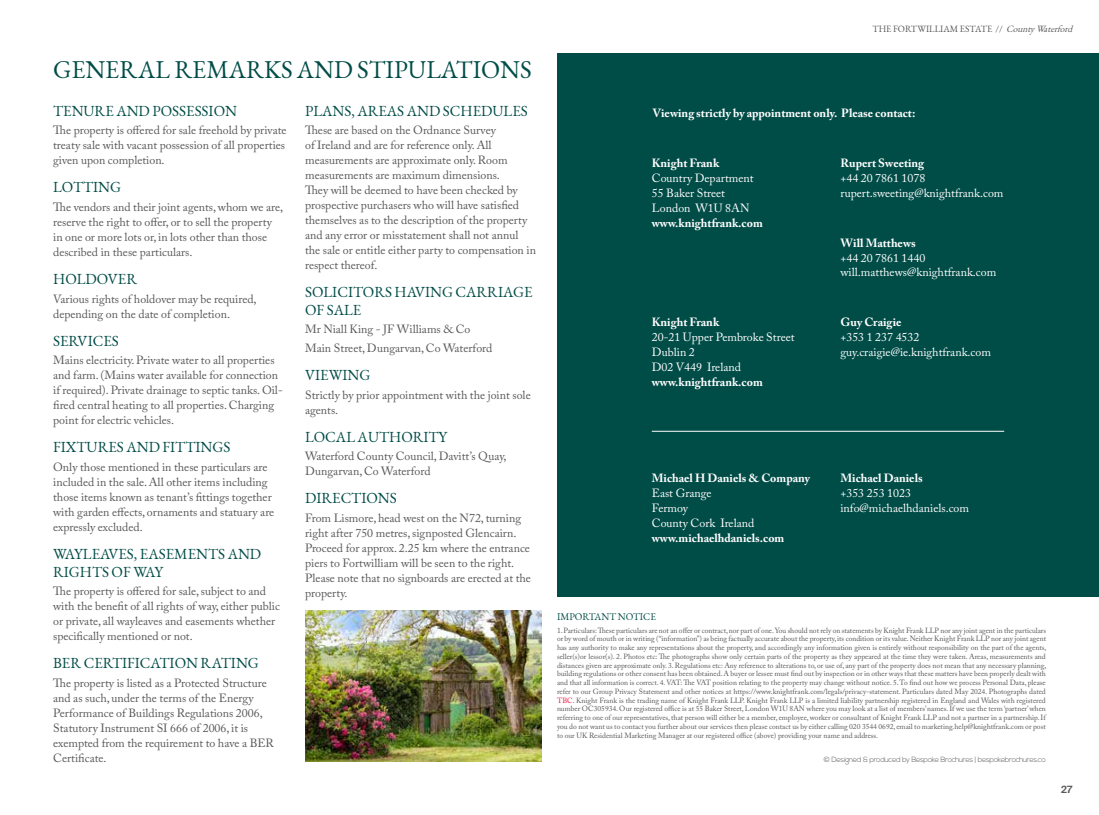
<style>
.page{position:relative;width:1099px;height:815px;background:#fff}
.page>*{position:absolute;margin:0;border:0;box-sizing:border-box;transform-origin:0 0}
.t1{font:25px "EB Garamond";color:#004c47}
.t2{font:15px/17.5px "EB Garamond";color:#004c47}
.t3{font:11.88px/15px "Adobe Caslon Pro";color:#57585a}
.t4{font:11.88px/14.9px "Adobe Caslon Pro";color:#fff}
.t5{font:700 11.88px "Adobe Caslon Pro";color:#fff}
.t6{font:10px "EB Garamond";color:#004c47}
.t7{font:600 10px "Suisse Intl";color:#57585a}
.t8{font:9.38px "EB Garamond";color:#57585a}
.t9{font:7.5px/8.8px "Adobe Caslon Pro";color:#57585a;text-align:justify}
.t10{font:300 7.5px "Nexa";letter-spacing:-.05em;color:#57585a}
.s1{font-style:italic}
.s2{color:#ed1943}
</style>
<div class="page">
<img style="left:305px;top:610px;width:237px;height:152px">
<div style="left:557px;top:53px;width:541px;height:544px;background:#004c47"></div>
<hr style="left:651px;top:431px;width:353px;height:1px;background:#fff">
<h1 class="t1" style="left:53px;top:54px;width:480px">GENERAL REMARKS AND STIPULATIONS</h1>
<p class="t2" style="left:53px;top:102px;width:185px">TENURE AND POSSESSION</p>
<p class="t3" style="left:53px;top:123px;width:235px">The property is offered for sale freehold by private treaty sale with vacant possession of all properties given upon completion.</p>
<p class="t2" style="left:53px;top:179px;width:69px">LOTTING</p>
<p class="t3" style="left:53px;top:199px;width:231px">The vendors and their joint agents, whom we are, reserve the right to offer, or to sell the property in one or more lots or, in lots other than those described in these particulars.</p>
<p class="t2" style="left:53px;top:270px;width:85px">HOLDOVER</p>
<p class="t3" style="left:53px;top:291px;width:205px">Various rights of holdover may be required, depending on the date of completion.</p>
<p class="t2" style="left:53px;top:332px;width:67px">SERVICES</p>
<p class="t3" style="left:53px;top:353px;width:231px">Mains electricity. Private water to all properties and farm. (Mains water available for connection if required). Private drainage to septic tanks. Oil&shy;fired central heating to all properties. Charging point for electric vehicles.</p>
<p class="t2" style="left:53px;top:439px;width:179px">FIXTURES AND FITTINGS</p>
<p class="t3" style="left:53px;top:459px;width:223px">Only those mentioned in these particulars are included in the sale. All other items including those items known as tenant’s fittings together with garden effects, ornaments and statuary are expressly excluded.</p>
<p class="t2" style="left:53px;top:545px;width:210px">WAYLEAVES, EASEMENTS AND<br>RIGHTS OF WAY</p>
<p class="t3" style="left:53px;top:584px;width:228px">The property is offered for sale, subject to and with the benefit of all rights of way, either public or private, all wayleaves and easements whether specifically mentioned or not.</p>
<p class="t2" style="left:53px;top:655px;width:207px">BER CERTIFICATION RATING</p>
<p class="t3" style="left:53px;top:675px;width:222px">The property is listed as a Protected Structure and as such, under the terms of the Energy Performance of Buildings Regulations 2006, Statutory Instrument SI 666 of 2006, it is exempted from the requirement to have a BER Certificate.</p>
<p class="t2" style="left:305px;top:102px;width:224px">PLANS, AREAS AND SCHEDULES</p>
<p class="t3" style="left:305px;top:123px;width:232px">These are based on the Ordnance Survey<br>of Ireland and are for reference only. All measurements are approximate only. Room measurements are maximum dimensions.<br>They will be deemed to have been checked by prospective purchasers who will have satisfied themselves as to the description of the property and any error or misstatement shall not annul the sale or entitle either party to compensation in respect thereof.</p>
<p class="t2" style="left:305px;top:284px;width:229px">SOLICITORS HAVING CARRIAGE<br>OF SALE</p>
<p class="t3" style="left:305px;top:320px;width:189px;line-height:18.5px">Mr Niall King - JF Williams &amp; Co<br>Main Street, Dungarvan, Co Waterford</p>
<p class="t2" style="left:305px;top:366px;width:67px">VIEWING</p>
<p class="t3" style="left:305px;top:387px;width:227px">Strictly by prior appointment with the joint sole agents.</p>
<p class="t2" style="left:305px;top:428px;width:144px">LOCAL AUTHORITY</p>
<p class="t3" style="left:305px;top:449px;width:203px">Waterford County Council, Davitt’s Quay,<br>Dungarvan, Co Waterford</p>
<p class="t2" style="left:305px;top:490px;width:93px">DIRECTIONS</p>
<p class="t3" style="left:305px;top:510px;width:227px">From Lismore, head west on the N72, turning right after 750 metres, signposted Glencairn.<br>Proceed for approx. 2.25 km where the entrance piers to Fortwilliam will be seen to the right.<br>Please note that no signboards are erected at the property.</p>
<p class="t8" style="left:872px;top:22px;width:205px">THE FORTWILLIAM ESTATE // <span class="s1">CountyWaterford</span></p>
<p class="t5" style="left:652px;top:106px;width:264px">Viewing strictly by appointment only. Please contact:</p>
<p class="t5" style="left:840px;top:156px;width:85px">Rupert Sweeting</p>
<p class="t4" style="left:840px;top:170px;width:164px">+44 20 7861 1078 rupert.sweeting@knightfrank.com</p>
<p class="t5" style="left:651px;top:156px;width:69px">Knight Frank</p>
<p class="t4" style="left:651px;top:170px;width:103px">Country Department<br>55 Baker Street<br>London W1U 8AN</p>
<p class="t5" style="left:651px;top:215px;width:112px">www.knightfrank.com</p>
<p class="t5" style="left:651px;top:315px;width:69px">Knight Frank</p>
<p class="t4" style="left:651px;top:330px;width:144px">20‑21 Upper Pembroke Street<br>Dublin 2<br>D02 V449 Ireland</p>
<p class="t5" style="left:651px;top:375px;width:112px">www.knightfrank.com</p>
<p class="t5" style="left:840px;top:236px;width:77px">Will Matthews</p>
<p class="t4" style="left:840px;top:250px;width:157px">+44 20 7861 1440 will.matthews@knightfrank.com</p>
<p class="t5" style="left:840px;top:315px;width:63px">Guy Craigie</p>
<p class="t4" style="left:840px;top:330px;width:152px">+353 1 237 4532 guy.craigie@ie.knightfrank.com</p>
<p class="t5" style="left:651px;top:471px;width:160px">Michael H Daniels &amp; Company</p>
<p class="t4" style="left:651px;top:486px;width:104px">East Grange<br>Fermoy<br>County Cork Ireland</p>
<p class="t5" style="left:651px;top:531px;width:134px">www.michaelhdaniels.com</p>
<p class="t5" style="left:840px;top:471px;width:84px">Michael Daniels</p>
<p class="t4" style="left:840px;top:486px;width:130px">+353 253 1023 info@michaelhdaniels.com</p>
<p class="t6" style="left:557px;top:611px;width:100px">IMPORTANT NOTICE</p>
<p class="t9" style="left:557px;top:626px;width:491px">1. Particulars: These particulars are not an offer or contract, nor part of one. You should not rely on statements by Knight Frank LLP nor any joint agent in the particulars or by word of mouth or in writing (“information”) as being factually accurate about the property, its condition or its value. Neither Knight Frank LLP nor any joint agent has any authority to make any representations about the property, and accordingly any information given is entirely without responsibility on the part of the agents, seller(s)or lessor(s). 2. Photos etc: The photographs show only certain parts of the property as they appeared at the time they were taken. Areas, measurements and distances given are approximate only. 3. Regulations etc: Any reference to alterations to, or use of, any part of the property does not mean that any necessary planning, building regulations or other consent has been obtained. A buyer or lessee must find out by inspection or in other ways that these matters have been properly dealt with and that all information is correct. 4. VAT: The VAT position relating to the property may change without notice. 5. To find out how we process Personal Data, please refer to our Group Privacy Statement and other notices at https://www.knightfrank.com/legals/privacy-statement. Particulars dated May 2024. Photographs dated <span class="s2">TBC</span>. Knight Frank is the trading name of Knight Frank LLP. Knight Frank LLP is a limited liability partnership registered in England and Wales with registered number OC305934. Our registered office is at 55 Baker Street, London W1U 8AN where you may look at a list of members’ names. If we use the term ‘partner’ when referring to one of our representatives, that person will either be a member, employee, worker or consultant of Knight Frank LLP and not a partner in a partnership. If you do not want us to contact you further about our services then please contact us by either calling 020 3544 0692, email to marketing.help@knightfrank.com or post to our UK Residential Marketing Manager at our registered office (above) providing your name and address.</p>
<p class="t10" style="left:823px;top:755px;width:224px">© Designed &amp; produced by Bespoke Brochures | bespokebrochures.co</p>
<p class="t7" style="left:1061px;top:784px;width:13px">27</p>
</div>
